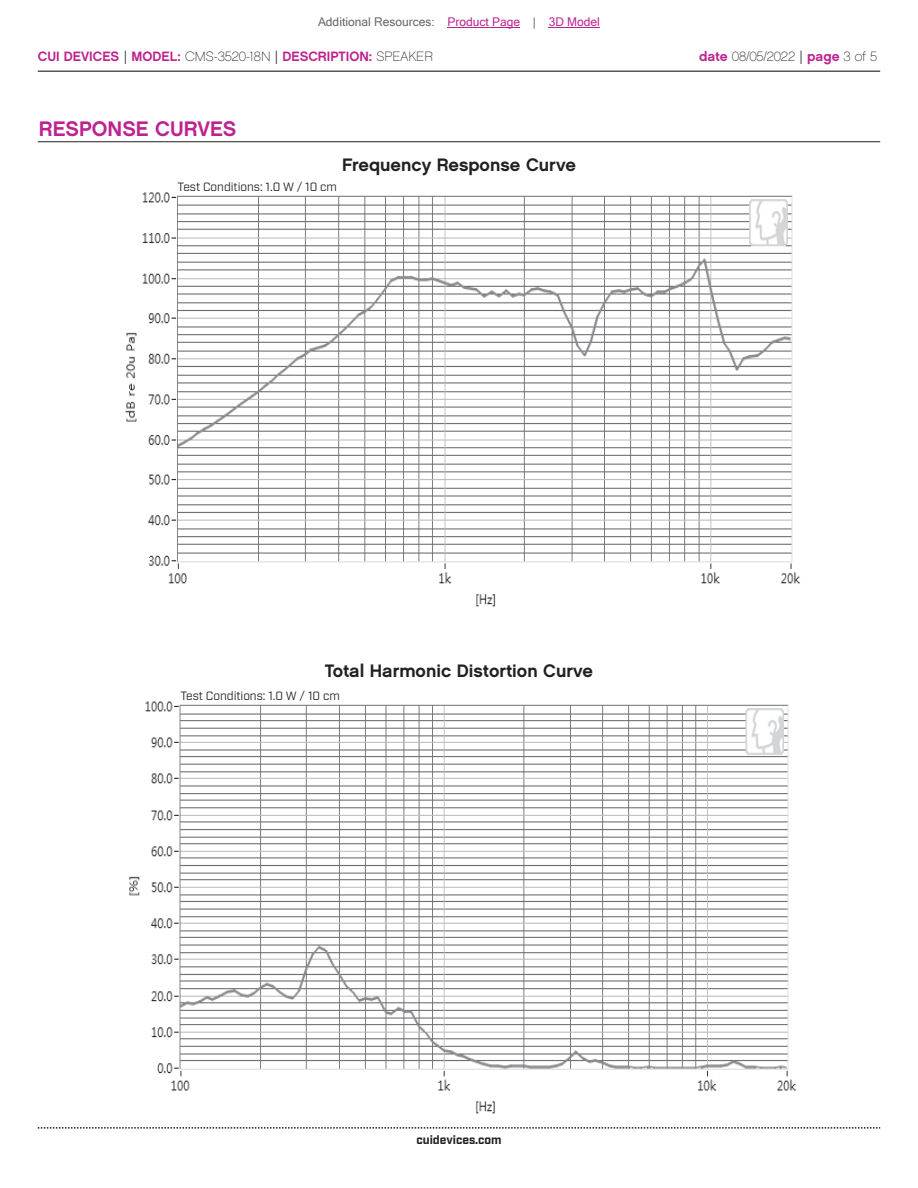
<style>
.page{position:relative;width:918px;height:1188px;background:#fff}
.page>*{position:absolute;margin:0;border:0;box-sizing:border-box;transform-origin:0 0}
.t1{font:21px "Chalet New York Nineteen Sixty";color:#bd238f}
.t2{font:18px "Chalet New York Nineteen Sixty";color:#231f20}
.t3{font:13.5px "Chalet New York Nineteen Sixty";color:#bd238f}
.t4{font:13.5px "Chalet Paris Nineteen Sixty";letter-spacing:-.005em;color:#231f20}
.t5{font:12px "Industry";color:#231f20}
.t6{font:12px "Microsoft Sans Serif";color:#63676b}
.t7{font:700 12px "Industry";color:#231f20}
.s1{color:#bd238f}
.s2{font-family:"Industry";color:#231f20}
.s3{font-family:"Chalet Paris Nineteen Sixty";color:#231f20}
.s4{font-family:"Chalet New York Nineteen Sixty";color:#bd238f}
.s5{font-family:"Industry"}
</style>
<div class="page">
<hr style="left:38px;top:71px;width:842px;height:1px;background:#231f20">
<svg style="left:38px;top:1127px;width:842px;height:2px"></svg>
<img style="left:125px;top:192px;width:675px;height:415px">
<hr style="left:38px;top:141px;width:842px;height:1px;background:#231f20">
<img style="left:129px;top:701px;width:667px;height:413px">
<hr style="left:448px;top:27px;width:72px;height:1px;background:#bd238f">
<hr style="left:549px;top:27px;width:51px;height:1px;background:#bd238f">
<p class="t6" style="left:318px;top:15px;width:283px">Additional Resources: <span class="s1">Product Page</span> | <span class="s1">3D Model</span></p>
<p class="t3" style="left:38px;top:47px;width:397px">CUI DEVICES <span class="s2">|</span> MODEL: <span class="s3">CMS-3520-18N</span> <span class="s2">|</span> DESCRIPTION: <span class="s3">SPEAKER</span></p>
<p class="t4" style="left:699px;top:48px;width:179px"><span class="s4">date</span> 08/05/2022 <span class="s5">|</span> <span class="s4">page</span> 3 of 5</p>
<p class="t1" style="left:39px;top:115px;width:199px">RESPONSE CURVES</p>
<p class="t2" style="left:342px;top:153px;width:235px">Frequency Response Curve</p>
<p class="t5" style="left:178px;top:179px;width:161px">Test Conditions: 1.0 W / 10 cm</p>
<p class="t2" style="left:325px;top:660px;width:270px">Total Harmonic Distortion Curve</p>
<p class="t5" style="left:180px;top:689px;width:161px">Test Conditions: 1.0 W / 10 cm</p>
<p class="t7" style="left:416px;top:1132px;width:87px">cuidevices.com</p>
</div>
